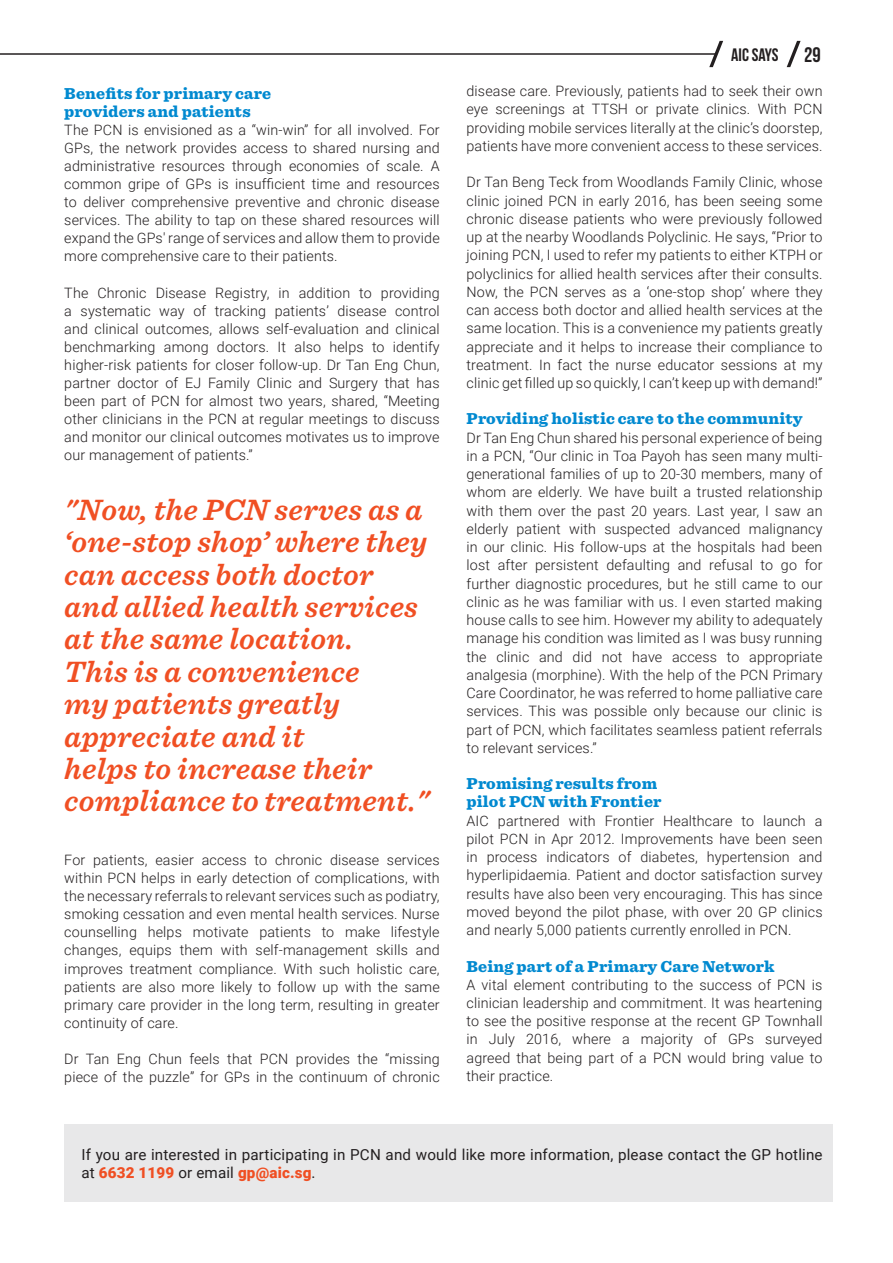
<style>
.page{position:relative;width:893px;height:1263px;background:#fff}
.page>*{position:absolute;margin:0;border:0;box-sizing:border-box;transform-origin:0 0}
.t1{font:italic 600 30.75px/32.4px "Sentinel";letter-spacing:.01em;color:#f04f23}
.t2{font:18px "Bebas Neue";color:#231f20}
.t3{font:900 16.65px/18.1px "Sentinel";letter-spacing:.01em;color:#0089d0}
.t4{font:15.15px/18.3px "Roboto";letter-spacing:.01em;color:#231f20}
.t5{font:300 14.25px/18.3px "Roboto";letter-spacing:.01em;color:#231f20;text-align:justify}
.s1{font-size:21px}
.s2{font-weight:900;color:#f04f23}
</style>
<div class="page">
<div style="left:64px;top:1124px;width:769px;height:78px;background:#e8e8e9"></div>
<svg style="left:787px;top:41px;width:14px;height:26px"></svg>
<svg style="left:709px;top:41px;width:14px;height:26px"></svg>
<hr style="left:0;top:53px;width:717px;height:2px;background:#231f20">
<p class="t3" style="left:64px;top:83px;width:208px">Benefits for primary care providers and patients</p>
<p class="t5" style="left:64px;top:120px;width:377px">The PCN is envisioned as a “win-win” for all involved. For GPs, the network provides access to shared nursing and administrative resources through economies of scale. A common gripe of GPs is insufficient time and resources to deliver comprehensive preventive and chronic disease services. The ability to tap on these shared resources will expand the GPs' range of services and allow them to provide more comprehensive care to their patients.</p>
<p class="t5" style="left:64px;top:283px;width:377px">The Chronic Disease Registry, in addition to providing a systematic way of tracking patients’ disease control and clinical outcomes, allows self-evaluation and clinical benchmarking among doctors. It also helps to identify higher-risk patients for closer follow-up. Dr Tan Eng Chun, partner doctor of EJ Family Clinic and Surgery that has been part of PCN for almost two years, shared, “Meeting other clinicians in the PCN at regular meetings to discuss and monitor our clinical outcomes motivates us to improve our management of patients.”</p>
<h1 class="t1" style="left:64px;top:492px;width:366px">"Now, the PCN serves as a ‘one-stop shop’ where they can access both doctor and allied health services at the same location.<br>This is a convenience<br>my patients greatly appreciate and it<br>helps to increase their compliance to treatment."</h1>
<p class="t5" style="left:64px;top:850px;width:377px">For patients, easier access to chronic disease services within PCN helps in early detection of complications, with the necessary referrals to relevant services such as podiatry, smoking cessation and even mental health services. Nurse counselling helps motivate patients to make lifestyle changes, equips them with self-management skills and improves treatment compliance. With such holistic care, patients are also more likely to follow up with the same primary care provider in the long term, resulting in greater continuity of care.</p>
<p class="t5" style="left:64px;top:1049px;width:377px">Dr Tan Eng Chun feels that PCN provides the “missing piece of the puzzle” for GPs in the continuum of chronic</p>
<p class="t2" style="left:731px;top:45px;width:91px">AIC SAYS <span class="s1">29</span></p>
<p class="t5" style="left:466px;top:81px;width:358px">disease care. Previously, patients had to seek their own eye screenings at TTSH or private clinics. With PCN providing mobile services literally at the clinic’s doorstep, patients have more convenient access to these services.</p>
<p class="t5" style="left:466px;top:173px;width:358px">Dr Tan Beng Teck from Woodlands Family Clinic, whose clinic joined PCN in early 2016, has been seeing some chronic disease patients who were previously followed up at the nearby Woodlands Polyclinic. He says, “Prior to joining PCN, I used to refer my patients to either KTPH or polyclinics for allied health services after their consults.<br>Now, the PCN serves as a ‘one-stop shop’ where they can access both doctor and allied health services at the same location. This is a convenience my patients greatly appreciate and it helps to increase their compliance to treatment. In fact the nurse educator sessions at my clinic get filled up so quickly, I can’t keep up with demand!”</p>
<p class="t3" style="left:466px;top:409px;width:337px">Providing holistic care to the community</p>
<p class="t5" style="left:466px;top:428px;width:358px">Dr Tan Eng Chun shared his personal experience of being in a PCN, “Our clinic in Toa Payoh has seen many multi&shy;generational families of up to 20-30 members, many of whom are elderly. We have built a trusted relationship with them over the past 20 years. Last year, I saw an elderly patient with suspected advanced malignancy in our clinic. His follow-ups at the hospitals had been lost after persistent defaulting and refusal to go for further diagnostic procedures, but he still came to our clinic as he was familiar with us. I even started making house calls to see him. However my ability to adequately manage his condition was limited as I was busy running the clinic and did not have access to appropriate analgesia (morphine). With the help of the PCN Primary Care Coordinator, he was referred to home palliative care services. This was possible only because our clinic is part of PCN, which facilitates seamless patient referrals to relevant services.”</p>
<p class="t3" style="left:466px;top:774px;width:197px">Promising results from pilot PCN with Frontier</p>
<p class="t5" style="left:466px;top:811px;width:358px">AIC partnered with Frontier Healthcare to launch a pilot PCN in Apr 2012. Improvements have been seen in process indicators of diabetes, hypertension and hyperlipidaemia. Patient and doctor satisfaction survey results have also been very encouraging. This has since moved beyond the pilot phase, with over 20 GP clinics and nearly 5,000 patients currently enrolled in PCN.</p>
<p class="t3" style="left:466px;top:956px;width:309px">Being part of a Primary Care Network</p>
<p class="t5" style="left:466px;top:975px;width:358px">A vital element contributing to the success of PCN is clinician leadership and commitment. It was heartening to see the positive response at the recent GP Townhall in July 2016, where a majority of GPs surveyed agreed that being part of a PCN would bring value to their practice.</p>
<p class="t4" style="left:81px;top:1145px;width:743px">If you are interested in participating in PCN and would like more information, please contact the GP hotline at <span class="s2">6632 1199</span> or email <span class="s2">gp@aic.sg</span>.</p>
</div>
